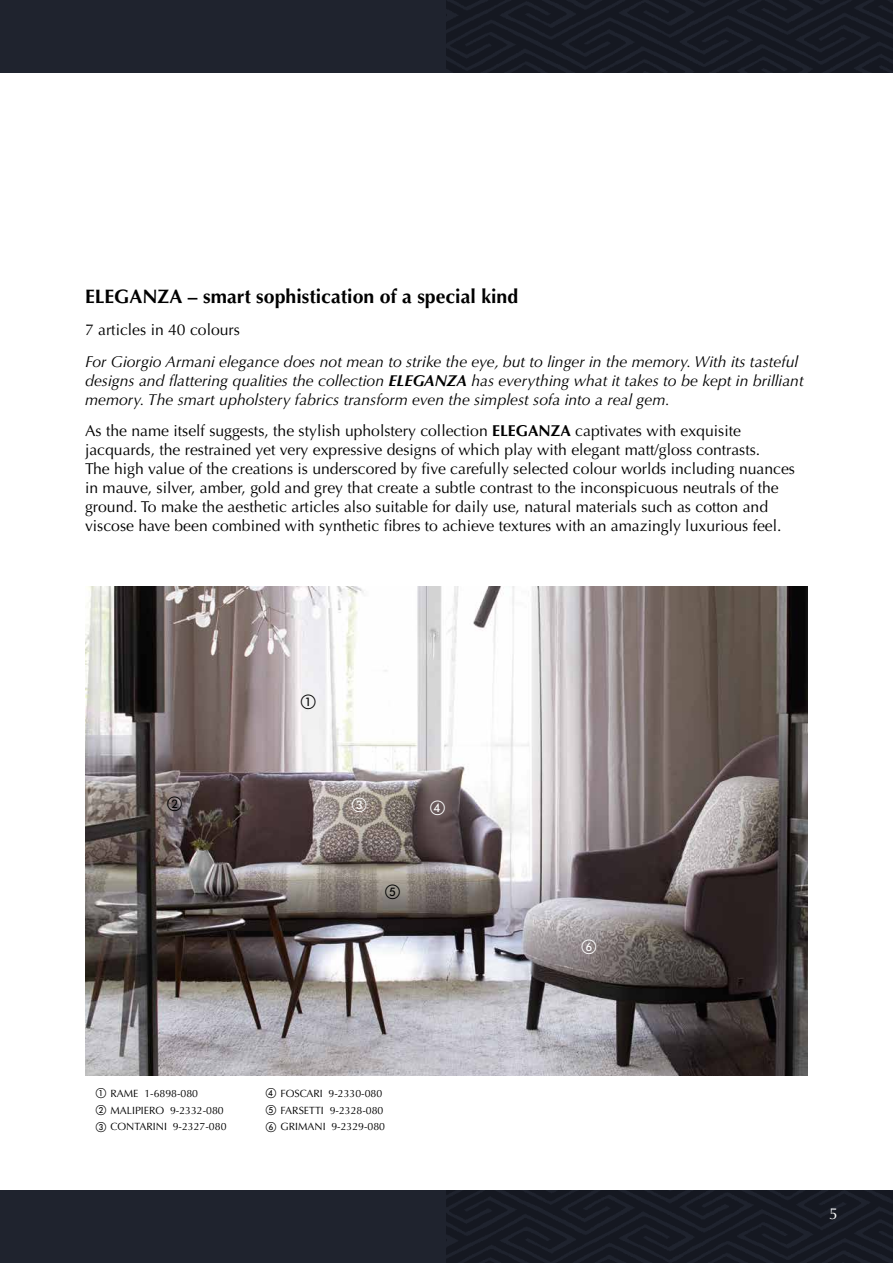
<style>
.page{position:relative;width:893px;height:1263px;background:#fff}
.page>*{position:absolute;margin:0;border:0;box-sizing:border-box;transform-origin:0 0}
.t1{font:700 19.5px "Optima LT Std";color:#000}
.t2{font:15.75px/18.9px "Optima LT Std";color:#000}
.t3{font:italic 15.75px/18.9px "Optima LT Std";color:#000}
.t4{font:15.75px "Optima LT Std";color:#fff}
.t5{font:10.5px/16.8px "Optima LT Std";color:#000}
.s1{font-weight:700}
</style>
<div class="page">
<div style="left:0;top:0;width:893px;height:72px;background:linear-gradient(to right,#212530,#161922)"></div>
<div style="left:0;top:1191px;width:893px;height:72px;background:linear-gradient(to right,#212530,#161923)"></div>
<img style="left:85px;top:587px;width:723px;height:489px">
<svg style="left:167px;top:797px;width:15px;height:14px"></svg>
<svg style="left:352px;top:797px;width:15px;height:15px"></svg>
<svg style="left:430px;top:800px;width:15px;height:15px"></svg>
<svg style="left:301px;top:695px;width:15px;height:14px"></svg>
<svg style="left:582px;top:939px;width:14px;height:15px"></svg>
<svg style="left:385px;top:884px;width:15px;height:15px"></svg>
<p class="t1" style="left:85px;top:285px;width:435px">ELEGANZA – smart sophistication of a special kind</p>
<p class="t2" style="left:85px;top:321px;width:156px">7 articles in 40 colours</p>
<p class="t3" style="left:85px;top:352px;width:720px">For Giorgio Armani elegance does not mean to strike the eye, but to linger in the memory. With its tasteful designs and flattering qualities the collection <span class="s1">ELEGANZA</span> has everything what it takes to be kept in brilliant memory. The smart upholstery fabrics transform even the simplest sofa into a real gem.</p>
<p class="t2" style="left:85px;top:422px;width:711px">As the name itself suggests, the stylish upholstery collection <span class="s1">ELEGANZA</span> captivates with exquisite jacquards, the restrained yet very expressive designs of which play with elegant matt/gloss contrasts.<br>The high value of the creations is underscored by five carefully selected colour worlds including nuances in mauve, silver, amber, gold and grey that create a subtle contrast to the inconspicuous neutrals of the ground. To make the aesthetic articles also suitable for daily use, natural materials such as cotton and viscose have been combined with synthetic fibres to achieve textures with an amazingly luxurious feel.</p>
<p class="t5" style="left:96px;top:1085px;width:132px">① RAME 1-6898-080<br>② MALIPIERO 9-2332-080<br>③ CONTARINI 9-2327-080</p>
<p class="t5" style="left:266px;top:1085px;width:121px">④ FOSCARI 9-2330-080<br>⑤ FARSETTI 9-2328-080<br>⑥ GRIMANI 9-2329-080</p>
<p class="t4" style="left:829px;top:1205px;width:10px">5</p>
</div>
